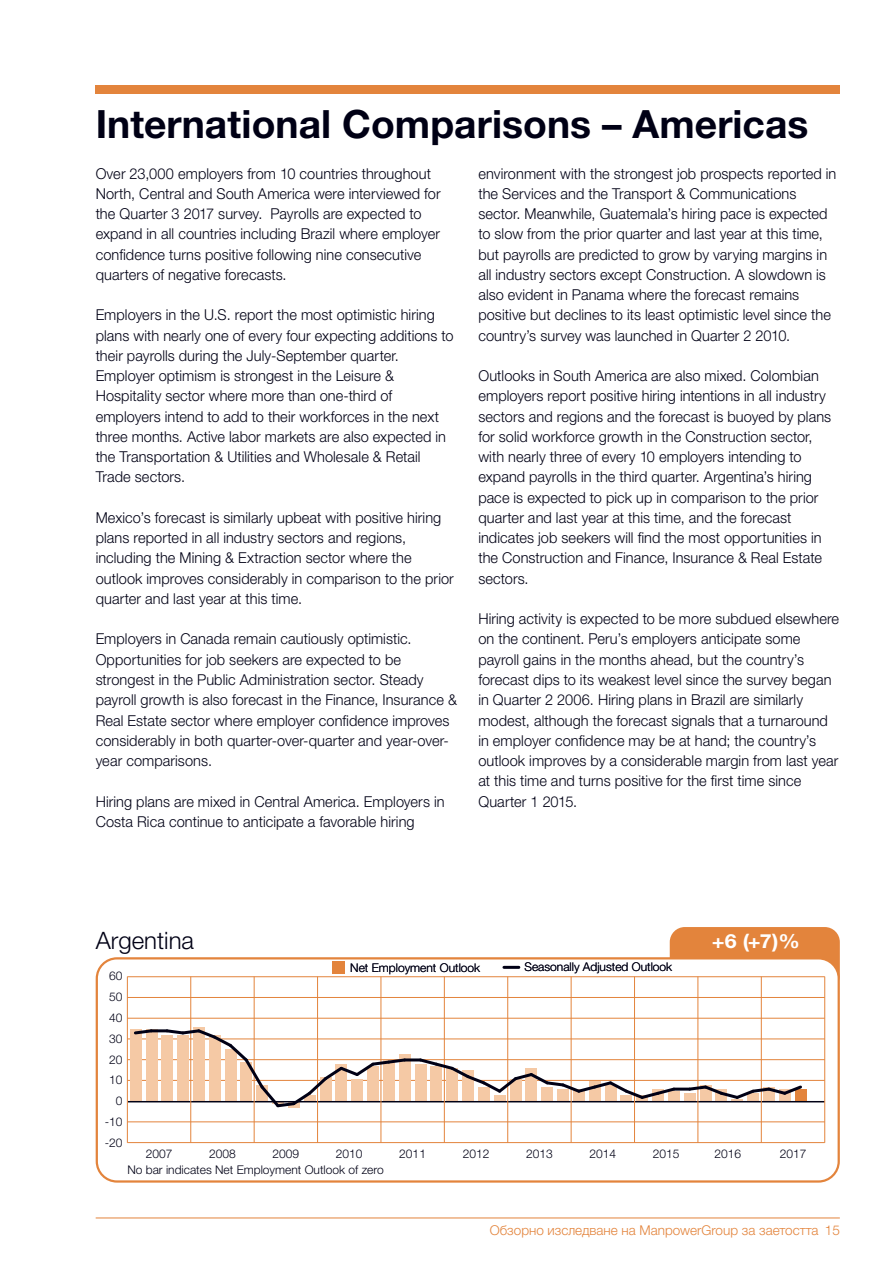
<style>
.page{position:relative;width:893px;height:1263px;background:#fff}
.page>*{position:absolute;margin:0;border:0;box-sizing:border-box;transform-origin:0 0}
.t1{font:700 39px "Helvetica Neue LT Std";color:#000015}
.t2{font:300 24px "Helvetica Neue LT Std";color:#000015}
.t3{font:700 19.5px "Helvetica Neue LT Std";color:#fff;scale:1.1 1}
.t4{font:300 15px/20.2px "Helvetica Neue LT Std";letter-spacing:.005em;color:#000015}
.t5{font:300 13.5px "Helvetica Neue LTW1 G";color:#e3843c}
.t6{font:300 12px "Helvetica Neue LT Std";color:#000015}
.s1{font-family:"Helvetica Neue LT Std"}
</style>
<div class="page">
<hr style="left:96px;top:1217px;width:744px;height:1px;background:#e3843c">
<div style="left:96px;top:85px;width:744px;height:9px;background:#e3843c"></div>
<div style="left:670px;top:927px;width:170px;height:64px;background:#e3843c;border-radius:15px"></div>
<svg style="left:96px;top:957px;width:744px;height:225px"></svg>
<hr style="left:504px;top:966px;width:15px;height:3px;background:#000015">
<div style="left:332px;top:961px;width:13px;height:13px;background:#e3843c"></div>
<hr style="left:127px;top:1142px;width:698px;height:1px;background:#e3843c">
<hr style="left:127px;top:1121px;width:698px;height:1px;background:#e3843c">
<hr style="left:127px;top:1080px;width:698px;height:1px;background:#e3843c">
<hr style="left:127px;top:1059px;width:698px;height:1px;background:#e3843c">
<hr style="left:127px;top:1039px;width:698px;height:1px;background:#e3843c">
<hr style="left:127px;top:1018px;width:698px;height:1px;background:#e3843c">
<hr style="left:127px;top:997px;width:698px;height:1px;background:#e3843c">
<hr style="left:127px;top:976px;width:698px;height:1px;background:#e3843c">
<div style="left:130px;top:1029px;width:11px;height:73px;background:#f5c9a5"></div>
<div style="left:146px;top:1029px;width:11px;height:73px;background:#f5c9a5"></div>
<div style="left:162px;top:1035px;width:11px;height:67px;background:#f5c9a5"></div>
<div style="left:399px;top:1054px;width:11px;height:48px;background:#f5c9a5"></div>
<div style="left:415px;top:1064px;width:11px;height:38px;background:#f5c9a5"></div>
<div style="left:668px;top:1091px;width:12px;height:11px;background:#f5c9a5"></div>
<div style="left:684px;top:1093px;width:11px;height:9px;background:#f5c9a5"></div>
<div style="left:795px;top:1089px;width:11px;height:13px;background:#e3843c"></div>
<hr style="left:128px;top:1101px;width:697px;height:1px;background:#000015">
<hr style="left:127px;top:976px;width:1px;height:167px;background:#e3843c">
<hr style="left:190px;top:976px;width:1px;height:167px;background:#e3843c">
<hr style="left:254px;top:976px;width:1px;height:167px;background:#e3843c">
<hr style="left:317px;top:976px;width:1px;height:167px;background:#e3843c">
<hr style="left:381px;top:976px;width:1px;height:167px;background:#e3843c">
<hr style="left:444px;top:976px;width:1px;height:167px;background:#e3843c">
<hr style="left:507px;top:976px;width:1px;height:167px;background:#e3843c">
<hr style="left:571px;top:976px;width:1px;height:167px;background:#e3843c">
<hr style="left:634px;top:976px;width:1px;height:167px;background:#e3843c">
<hr style="left:698px;top:976px;width:1px;height:167px;background:#e3843c">
<hr style="left:761px;top:976px;width:1px;height:167px;background:#e3843c">
<hr style="left:824px;top:976px;width:1px;height:167px;background:#e3843c">
<svg style="left:132px;top:1027px;width:23px;height:9px"></svg>
<hr style="left:151px;top:1029px;width:16px;height:3px;background:#000015">
<svg style="left:164px;top:1027px;width:244px;height:83px"></svg>
<hr style="left:405px;top:1058px;width:15px;height:3px;background:#000015">
<svg style="left:417px;top:1056px;width:260px;height:45px"></svg>
<hr style="left:674px;top:1087px;width:16px;height:3px;background:#000015">
<svg style="left:686px;top:1083px;width:118px;height:19px"></svg>
<h1 class="t1" style="left:96px;top:110px;width:714px">International Comparisons – Americas</h1>
<p class="t4" style="left:478px;top:165px;width:359px">environment with the strongest job prospects reported in the Services and the Transport &amp; Communications sector. Meanwhile, Guatemala’s hiring pace is expected to slow from the prior quarter and last year at this time, but payrolls are predicted to grow by varying margins in all industry sectors except Construction. A slowdown is also evident in Panama where the forecast remains positive but declines to its least optimistic level since the country’s survey was launched in Quarter 2 2010.</p>
<p class="t4" style="left:478px;top:367px;width:354px">Outlooks in South America are also mixed. Colombian employers report positive hiring intentions in all industry sectors and regions and the forecast is buoyed by plans for solid workforce growth in the Construction sector, with nearly three of every 10 employers intending to expand payrolls in the third quarter. Argentina’s hiring pace is expected to pick up in comparison to the prior quarter and last year at this time, and the forecast indicates job seekers will find the most opportunities in the Construction and Finance, Insurance &amp; Real Estate sectors.</p>
<p class="t4" style="left:478px;top:610px;width:362px">Hiring activity is expected to be more subdued elsewhere on the continent. Peru’s employers anticipate some payroll gains in the months ahead, but the country’s forecast dips to its weakest level since the survey began in Quarter 2 2006. Hiring plans in Brazil are similarly modest, although the forecast signals that a turnaround in employer confidence may be at hand; the country’s outlook improves by a considerable margin from last year at this time and turns positive for the first time since Quarter 1 2015.</p>
<p class="t4" style="left:96px;top:165px;width:346px">Over 23,000 employers from 10 countries throughout North, Central and South America were interviewed for the Quarter 3 2017 survey. Payrolls are expected to expand in all countries including Brazil where employer confidence turns positive following nine consecutive quarters of negative forecasts.</p>
<p class="t4" style="left:96px;top:306px;width:359px">Employers in the U.S. report the most optimistic hiring plans with nearly one of every four expecting additions to their payrolls during the July-September quarter.<br>Employer optimism is strongest in the Leisure &amp; Hospitality sector where more than one-third of employers intend to add to their workforces in the next three months. Active labor markets are also expected in the Transportation &amp; Utilities and Wholesale &amp; Retail Trade sectors.</p>
<p class="t4" style="left:96px;top:509px;width:360px">Mexico’s forecast is similarly upbeat with positive hiring plans reported in all industry sectors and regions, including the Mining &amp; Extraction sector where the outlook improves considerably in comparison to the prior quarter and last year at this time.</p>
<p class="t4" style="left:96px;top:630px;width:363px">Employers in Canada remain cautiously optimistic.<br>Opportunities for job seekers are expected to be strongest in the Public Administration sector. Steady payroll growth is also forecast in the Finance, Insurance &amp; Real Estate sector where employer confidence improves considerably in both quarter-over-quarter and year-over&shy;year comparisons.</p>
<p class="t4" style="left:96px;top:792px;width:350px">Hiring plans are mixed in Central America. Employers in<br>Costa Rica continue to anticipate a favorable hiring</p>
<h2 class="t2" style="left:96px;top:932px;width:100px">Argentina</h2>
<h3 class="t3" style="left:712px;top:934px;width:82px">+6 (+7)%</h3>
<p class="t6" style="left:350px;top:963px;width:132px">Net Employment Outlook</p>
<p class="t6" style="left:524px;top:963px;width:149px">Seasonally Adjusted Outlook</p>
<p class="t6" style="left:109px;top:972px;width:15px">60</p>
<p class="t6" style="left:109px;top:992px;width:15px">50</p>
<p class="t6" style="left:109px;top:1013px;width:15px">40</p>
<p class="t6" style="left:109px;top:1034px;width:15px">30</p>
<p class="t6" style="left:109px;top:1055px;width:15px">20</p>
<p class="t6" style="left:109px;top:1076px;width:15px">10</p>
<p class="t6" style="left:116px;top:1096px;width:8px">0</p>
<p class="t6" style="left:105px;top:1117px;width:19px">-10</p>
<p class="t6" style="left:105px;top:1138px;width:19px">-20</p>
<p class="t6" style="left:146px;top:1149px;width:28px">2007</p>
<p class="t6" style="left:272px;top:1149px;width:28px">2009</p>
<p class="t6" style="left:336px;top:1149px;width:28px">2010</p>
<p class="t6" style="left:399px;top:1149px;width:28px">2011</p>
<p class="t6" style="left:463px;top:1149px;width:28px">2012</p>
<p class="t6" style="left:526px;top:1149px;width:28px">2013</p>
<p class="t6" style="left:589px;top:1149px;width:28px">2014</p>
<p class="t6" style="left:653px;top:1149px;width:28px">2015</p>
<p class="t6" style="left:715px;top:1149px;width:28px">2016</p>
<p class="t6" style="left:780px;top:1149px;width:28px">2017</p>
<p class="t6" style="left:209px;top:1149px;width:28px">2008</p>
<p class="t6" style="left:127px;top:1165px;width:258px">No bar indicates Net Employment Outlook of zero</p>
<p class="t5" style="left:490px;top:1226px;width:352px">Обзорно изследване на ManpowerGroup за заетостта <span class="s1">15</span></p>
</div>
